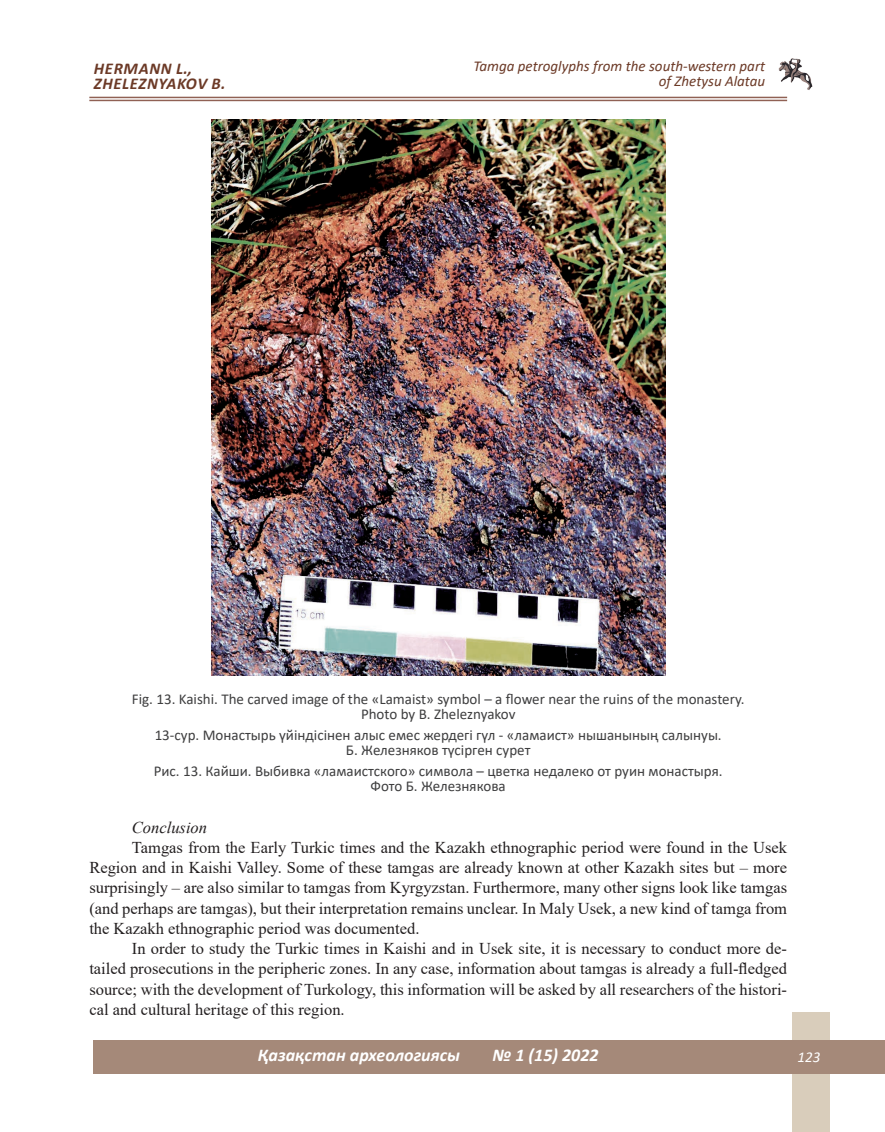
<style>
.page{position:relative;width:885px;height:1132px;background:#fff}
.page>*{position:absolute;margin:0;border:0;box-sizing:border-box;transform-origin:0 0}
.t1{font:italic 700 18px "Calibri";color:#fff}
.t2{font:16.5px/20.2px "Times New Roman";color:#231f20;text-align:justify}
.t3{font:italic 700 16.5px/15px "Calibri";letter-spacing:.04em;color:#6c3a27}
.t4{font:italic 16.5px "Times New Roman";color:#231f20}
.t5{font:15px/15px "Calibri";color:#3e3e3f;text-align:center}
.t6{font:italic 15px/15px "Calibri";color:#6c3a27;text-align:right}
.t7{font:italic 15px "Calibri";color:#fff}
</style>
<div class="page">
<img style="left:778px;top:58px;width:35px;height:32px">
<hr style="left:89px;top:97px;width:698px;height:1px;background:#906154">
<hr style="left:89px;top:100px;width:698px;height:1px;background:#906154">
<div style="left:792px;top:1012px;width:37px;height:119px;background:#d9cdbb"></div>
<div style="left:0;top:1040px;width:884px;height:33px;background:#a58979"></div>
<div style="left:0;top:1022px;width:93px;height:68px;background:#fff"></div>
<img style="left:211px;top:119px;width:454px;height:556px">
<p class="t3" style="left:94px;top:60px;width:133px">HERMANN L.,<br>ZHELEZNYAKOV B.</p>
<p class="t6" style="left:473px;top:58px;width:293px">Tamga petroglyphs from the south-western part of Zhetysu Alatau</p>
<p class="t5" style="left:132px;top:690px;width:614px">Fig. 13. Kaishi. The carved image of the «Lamaist» symbol – a flower near the ruins of the monastery.<br>Photo by B. Zheleznyakov</p>
<p class="t5" style="left:155px;top:726px;width:568px">13-сур. Монастырь үйіндісінен алыс емес жердегі гүл - «ламаист» нышанының салынуы.<br>Б. Железняков түсірген сурет</p>
<p class="t5" style="left:154px;top:762px;width:570px">Рис. 13. Кайши. Выбивка «ламаистского» символа – цветка недалеко от руин монастыря.<br>Фото Б. Железнякова</p>
<p class="t4" style="left:132px;top:815px;width:77px">Conclusion</p>
<p class="t2" style="left:89px;top:836px;width:699px;text-indent:43px">Tamgas from the Early Turkic times and the Kazakh ethnographic period were found in the Usek Region and in Kaishi Valley. Some of these tamgas are already known at other Kazakh sites but – more surprisingly – are also similar to tamgas from Kyrgyzstan. Furthermore, many other signs look like tamgas (and perhaps are tamgas), but their interpretation remains unclear. In Maly Usek, a new kind of tamga from the Kazakh ethnographic period was documented.</p>
<p class="t2" style="left:89px;top:937px;width:699px;text-indent:43px">In order to study the Turkic times in Kaishi and in Usek site, it is necessary to conduct more de&shy;tailed prosecutions in the peripheric zones. In any case, information about tamgas is already a full-fledged source; with the development of Turkology, this information will be asked by all researchers of the histori&shy;cal and cultural heritage of this region.</p>
<p class="t1" style="left:258px;top:1042px;width:204px">ҚАЗАҚСТАН АРХЕОЛОГИЯСЫ</p>
<p class="t1" style="left:492px;top:1042px;width:108px">№ 1 (15) 2022</p>
<p class="t7" style="left:797px;top:1046px;width:24px">123</p>
</div>
